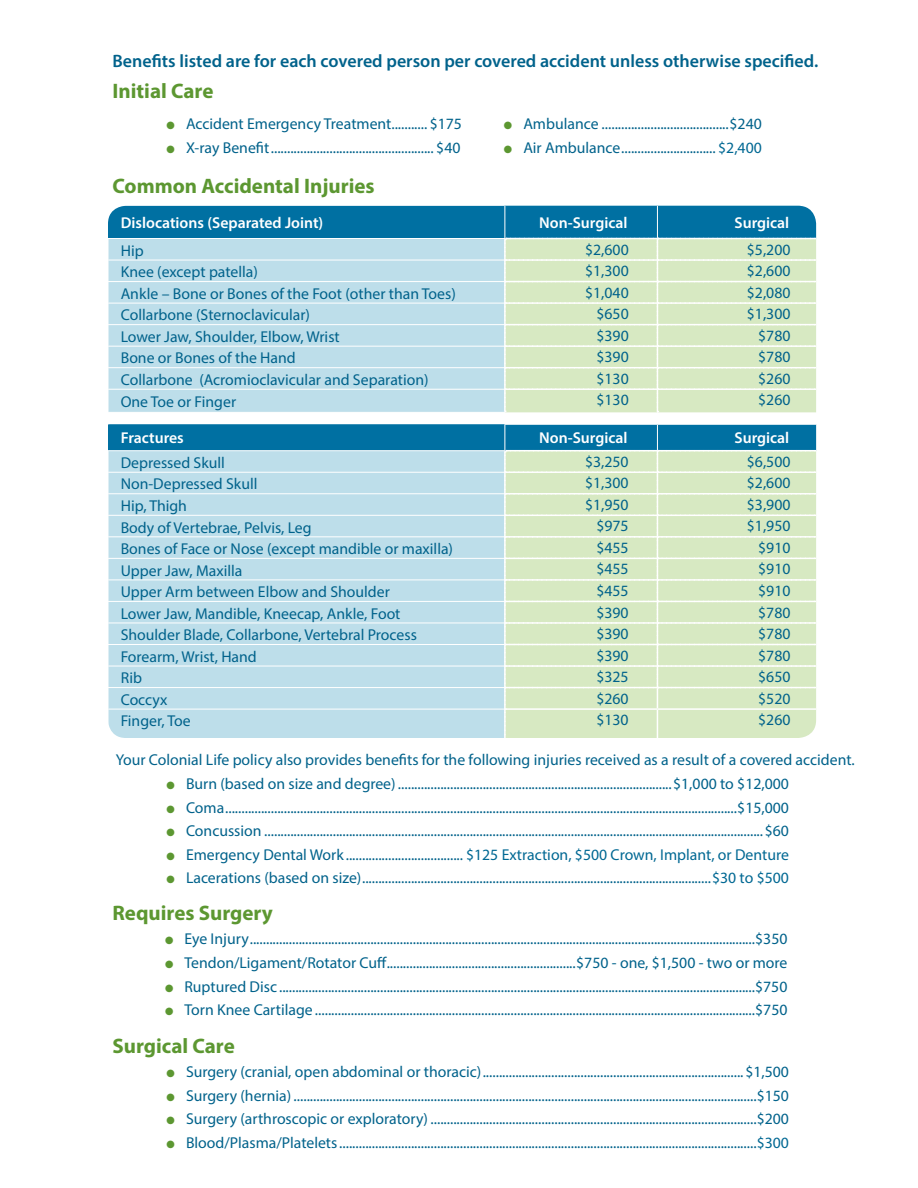
<style>
.page{position:relative;width:918px;height:1188px;background:#fff}
.page>*{position:absolute;margin:0;border:0;box-sizing:border-box;transform-origin:0 0}
.t1{font:700 21px "Myriad Pro";color:#5c9731}
.t2{font:600 18px "Myriad Pro";color:#00628b}
.t3{font:15.75px "Myriad Pro";color:#00628b}
.t4{font:600 15.75px "Myriad Pro";color:#fff}
.s1{color:#5c9731}
.s2{color:#006893}
</style>
<div class="page">
<svg style="left:108px;top:206px;width:709px;height:532px;background:#b7d8d5"></svg>
<p class="t2" style="left:112px;top:50px;width:707px">Benefits listed are for each covered person per covered accident unless otherwise specified.</p>
<h1 class="t1" style="left:112px;top:77px;width:102px">Initial Care</h1>
<p class="t3" style="left:166px;top:114px;width:297px"><span class="s1">●</span> Accident Emergency Treatment........... $175</p>
<p class="t3" style="left:504px;top:114px;width:259px"><span class="s1">●</span> Ambulance .......................................$240</p>
<p class="t3" style="left:166px;top:138px;width:295px"><span class="s1">●</span> X-ray Benefit.................................................. $40</p>
<p class="t3" style="left:504px;top:138px;width:260px"><span class="s1">●</span> Air Ambulance............................. <span class="s2">$2,400</span></p>
<h1 class="t1" style="left:112px;top:173px;width:264px">Common Accidental Injuries</h1>
<p class="t4" style="left:121px;top:213px;width:204px">Dislocations (Separated Joint)</p>
<p class="t4" style="left:539px;top:213px;width:90px">Non-Surgical</p>
<p class="t4" style="left:735px;top:213px;width:56px">Surgical</p>
<p class="t3" style="left:121px;top:241px;width:25px">Hip</p>
<p class="t3" style="left:585px;top:240px;width:45px">$2,600</p>
<p class="t3" style="left:747px;top:240px;width:45px">$5,200</p>
<p class="t3" style="left:121px;top:262px;width:139px">Knee (except patella)</p>
<p class="t3" style="left:585px;top:261px;width:45px">$1,300</p>
<p class="t3" style="left:747px;top:261px;width:45px">$2,600</p>
<p class="t3" style="left:121px;top:284px;width:337px">Ankle – Bone or Bones of the Foot (other than Toes)</p>
<p class="t3" style="left:585px;top:283px;width:45px">$1,040</p>
<p class="t3" style="left:747px;top:283px;width:45px">$2,080</p>
<p class="t3" style="left:121px;top:305px;width:191px">Collarbone (Sternoclavicular)</p>
<p class="t3" style="left:596px;top:304px;width:34px">$650</p>
<p class="t3" style="left:747px;top:304px;width:45px">$1,300</p>
<p class="t3" style="left:121px;top:327px;width:221px">Lower Jaw, Shoulder, Elbow, Wrist</p>
<p class="t3" style="left:596px;top:326px;width:34px">$390</p>
<p class="t3" style="left:758px;top:326px;width:34px">$780</p>
<p class="t3" style="left:121px;top:348px;width:177px">Bone or Bones of the Hand</p>
<p class="t3" style="left:596px;top:347px;width:34px">$390</p>
<p class="t3" style="left:758px;top:347px;width:34px">$780</p>
<p class="t3" style="left:121px;top:370px;width:309px">Collarbone (Acromioclavicular and Separation)</p>
<p class="t3" style="left:596px;top:369px;width:34px">$130</p>
<p class="t3" style="left:758px;top:369px;width:34px">$260</p>
<p class="t3" style="left:121px;top:392px;width:117px">One Toe or Finger</p>
<p class="t3" style="left:596px;top:390px;width:34px">$130</p>
<p class="t3" style="left:758px;top:390px;width:34px">$260</p>
<p class="t4" style="left:121px;top:428px;width:65px">Fractures</p>
<p class="t4" style="left:539px;top:428px;width:90px">Non-Surgical</p>
<p class="t4" style="left:735px;top:428px;width:56px">Surgical</p>
<p class="t3" style="left:121px;top:453px;width:106px">Depressed Skull</p>
<p class="t3" style="left:585px;top:452px;width:45px">$3,250</p>
<p class="t3" style="left:747px;top:452px;width:45px">$6,500</p>
<p class="t3" style="left:121px;top:474px;width:138px">Non-Depressed Skull</p>
<p class="t3" style="left:585px;top:473px;width:45px">$1,300</p>
<p class="t3" style="left:747px;top:473px;width:45px">$2,600</p>
<p class="t3" style="left:121px;top:496px;width:68px">Hip, Thigh</p>
<p class="t3" style="left:585px;top:495px;width:45px">$1,950</p>
<p class="t3" style="left:747px;top:495px;width:45px">$3,900</p>
<p class="t3" style="left:121px;top:518px;width:192px">Body of Vertebrae, Pelvis, Leg</p>
<p class="t3" style="left:596px;top:516px;width:34px">$975</p>
<p class="t3" style="left:747px;top:516px;width:45px">$1,950</p>
<p class="t3" style="left:121px;top:539px;width:334px">Bones of Face or Nose (except mandible or maxilla)</p>
<p class="t3" style="left:596px;top:538px;width:34px">$455</p>
<p class="t3" style="left:758px;top:538px;width:34px">$910</p>
<p class="t3" style="left:121px;top:561px;width:123px">Upper Jaw, Maxilla</p>
<p class="t3" style="left:596px;top:559px;width:34px">$455</p>
<p class="t3" style="left:758px;top:559px;width:34px">$910</p>
<p class="t3" style="left:121px;top:582px;width:271px">Upper Arm between Elbow and Shoulder</p>
<p class="t3" style="left:596px;top:581px;width:34px">$455</p>
<p class="t3" style="left:758px;top:581px;width:34px">$910</p>
<p class="t3" style="left:121px;top:604px;width:281px">Lower Jaw, Mandible, Kneecap, Ankle, Foot</p>
<p class="t3" style="left:596px;top:603px;width:34px">$390</p>
<p class="t3" style="left:758px;top:603px;width:34px">$780</p>
<p class="t3" style="left:121px;top:625px;width:298px">Shoulder Blade, Collarbone, Vertebral Process</p>
<p class="t3" style="left:596px;top:624px;width:34px">$390</p>
<p class="t3" style="left:758px;top:624px;width:34px">$780</p>
<p class="t3" style="left:121px;top:647px;width:138px">Forearm, Wrist, Hand</p>
<p class="t3" style="left:596px;top:646px;width:34px">$390</p>
<p class="t3" style="left:758px;top:646px;width:34px">$780</p>
<p class="t3" style="left:121px;top:668px;width:23px">Rib</p>
<p class="t3" style="left:596px;top:667px;width:34px">$325</p>
<p class="t3" style="left:758px;top:667px;width:34px">$650</p>
<p class="t3" style="left:121px;top:690px;width:48px">Coccyx</p>
<p class="t3" style="left:596px;top:689px;width:34px">$260</p>
<p class="t3" style="left:758px;top:689px;width:34px">$520</p>
<p class="t3" style="left:121px;top:711px;width:71px">Finger, Toe</p>
<p class="t3" style="left:596px;top:710px;width:34px">$130</p>
<p class="t3" style="left:758px;top:710px;width:34px">$260</p>
<p class="t3" style="left:116px;top:750px;width:741px">Your Colonial Life policy also provides benefits for the following injuries received as a result of a covered accident.</p>
<p class="t3" style="left:166px;top:774px;width:624px"><span class="s1">●</span> Burn (based on size and degree) ....................................................................................$1,000 to $12,000</p>
<p class="t3" style="left:166px;top:798px;width:624px"><span class="s1">●</span> Coma.............................................................................................................................................................$15,000</p>
<p class="t3" style="left:166px;top:821px;width:624px"><span class="s1">●</span> Concussion .........................................................................................................................................................$60</p>
<p class="t3" style="left:166px;top:845px;width:624px"><span class="s1">●</span> Emergency Dental Work .................................... <span class="s2">$125 Extraction, $500 Crown, Implant, or Denture</span></p>
<p class="t3" style="left:166px;top:868px;width:624px"><span class="s1">●</span> Lacerations (based on size)...........................................................................................................<span class="s2">$30 to $500</span></p>
<h1 class="t1" style="left:112px;top:899px;width:162px">Requires Surgery</h1>
<p class="t3" style="left:165px;top:929px;width:624px"><span class="s1">●</span> Eye Injury...........................................................................................................................................................$350</p>
<p class="t3" style="left:165px;top:953px;width:624px"><span class="s1">●</span> Tendon/Ligament/Rotator Cuff..........................................................$750 - one, $1,500 - two or more</p>
<p class="t3" style="left:165px;top:977px;width:624px"><span class="s1">●</span> Ruptured Disc ..................................................................................................................................................$750</p>
<p class="t3" style="left:165px;top:1000px;width:624px"><span class="s1">●</span> Torn Knee Cartilage .......................................................................................................................................$750</p>
<h1 class="t1" style="left:112px;top:1032px;width:124px">Surgical Care</h1>
<p class="t3" style="left:166px;top:1062px;width:624px"><span class="s1">●</span> Surgery (cranial, open abdominal or thoracic)................................................................................$1,500</p>
<p class="t3" style="left:166px;top:1086px;width:624px"><span class="s1">●</span> Surgery (hernia) ..............................................................................................................................................$150</p>
<p class="t3" style="left:166px;top:1109px;width:624px"><span class="s1">●</span> Surgery (arthroscopic or exploratory) ....................................................................................................$200</p>
<p class="t3" style="left:166px;top:1133px;width:624px"><span class="s1">●</span> Blood/Plasma/Platelets................................................................................................................................<span class="s2">$300</span></p>
</div>
